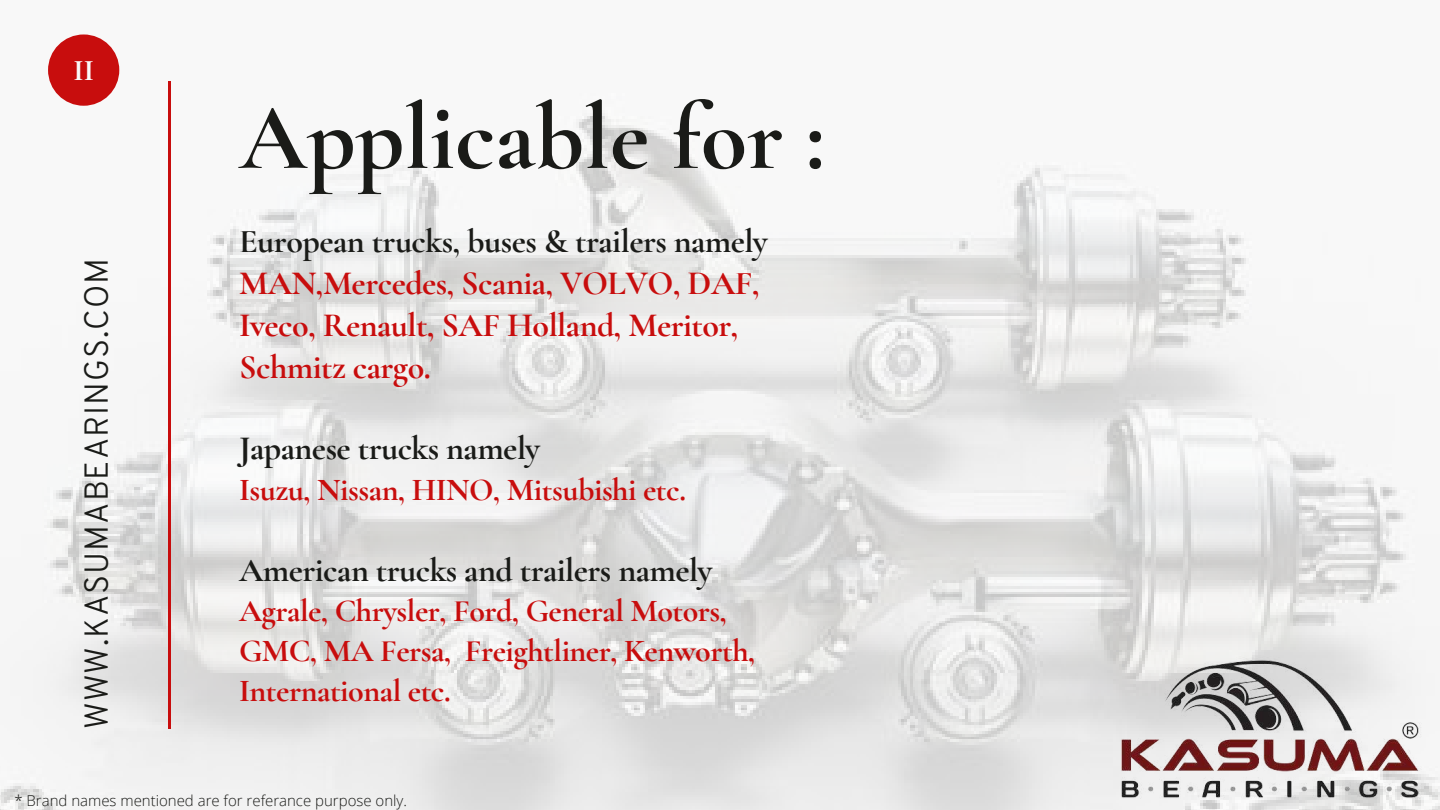
<style>
.page{position:relative;width:1440px;height:810px;background:#fff}
.page>*{position:absolute;margin:0;border:0;box-sizing:border-box;transform-origin:0 0}
.t1{font:700 95px "Cormorant Garamond";color:#1a1b18}
.t2{font:700 34px "Cormorant Garamond";letter-spacing:-.015em;color:#1a1b18}
.t3{font:700 34px/42px "Cormorant Garamond";letter-spacing:-.015em;color:#c80d0d}
.t4{font:300 32.3px "Overpass";letter-spacing:.03em;color:#1a1b18}
.t5{font:700 32px/39.8px "Cormorant Garamond";letter-spacing:-.015em;color:#c80d0d}
.t6{font:700 30px "Cormorant Garamond";color:#fafafa}
.t7{font:300 15px "Open Sans";color:#1a1b18}
</style>
<div class="page">
<img style="left:0;top:36px;width:1415px;height:774px">
<hr style="left:168px;top:81px;width:3px;height:648px;background:#c80d0d">
<div style="left:48px;top:34px;width:71px;height:72px;background:#c80d0d;border-radius:50%"></div>
<img style="left:1100px;top:559px;width:340px;height:251px">
<p class="t6" style="left:74px;top:52px;width:22px">II</p>
<p class="t4" style="left:84px;top:729px;width:473px;rotate:-90deg">WWW.KASUMABEARINGS.COM</p>
<h1 class="t1" style="left:239px;top:80px;width:588px">Applicable for :</h1>
<p class="t2" style="left:239px;top:220px;width:530px">European trucks, buses &amp; trailers namely</p>
<p class="t3" style="left:239px;top:262px;width:522px">MAN,Mercedes, Scania, VOLVO, DAF,<br>Iveco, Renault, SAF Holland, Meritor,<br>Schmitz cargo.</p>
<p class="t2" style="left:239px;top:428px;width:303px">Japanese trucks namely</p>
<p class="t5" style="left:239px;top:470px;width:448px">Isuzu, Nissan, HINO, Mitsubishi etc.</p>
<p class="t2" style="left:239px;top:549px;width:475px">American trucks and trailers namely</p>
<p class="t5" style="left:239px;top:591px;width:518px">Agrale, Chrysler, Ford, General Motors,<br>GMC, MA Fersa, Freightliner, Kenworth,<br>International etc.</p>
<p class="t7" style="left:14px;top:790px;width:394px">* Brand names mentioned are for referance purpose only.</p>
</div>
